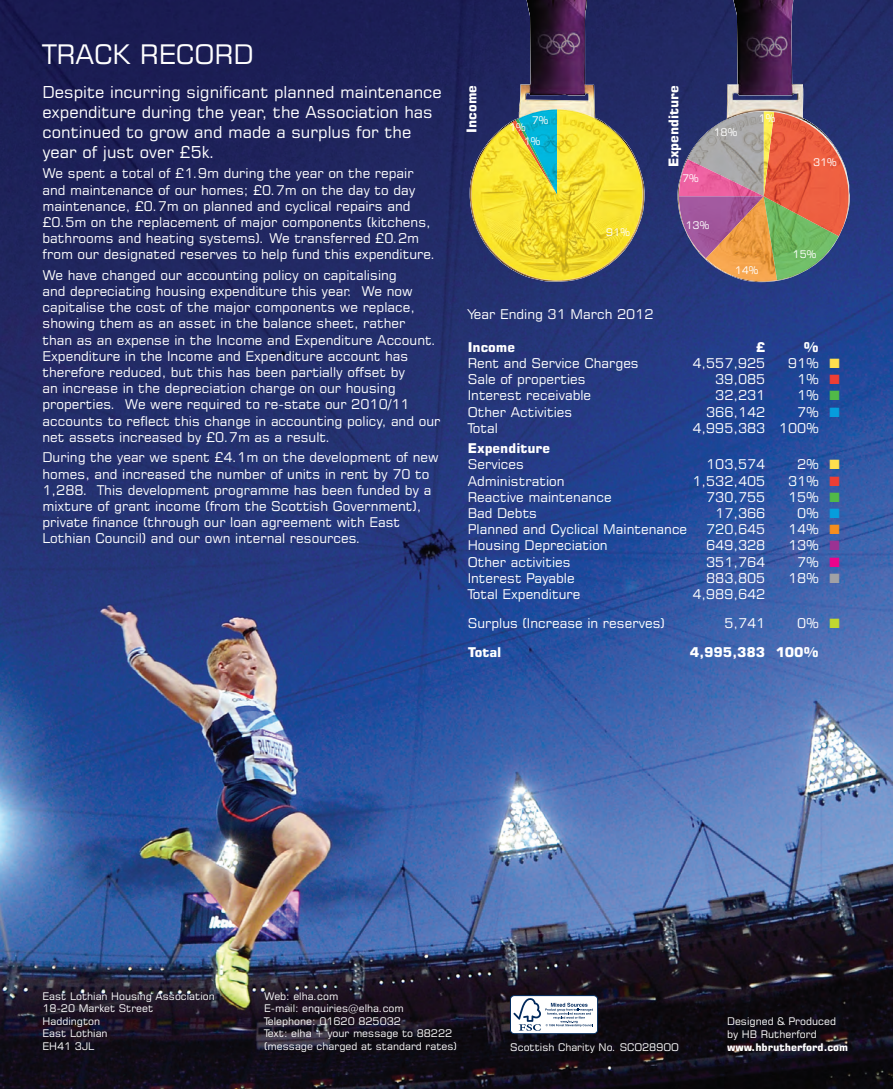
<style>
.page{position:relative;width:893px;height:1089px;background:#fff}
.page>*{position:absolute;margin:0;border:0;box-sizing:border-box;transform-origin:0 0}
.t1{font:27px "Square 721 BT";color:#fff}
.t2{font:16.5px/19.8px "Square 721 BT";color:#fff}
.t3{font:13.5px/16.2px "Square 721 BT";color:#fff}
.t4{font:700 13.5px "Square 721 BT";color:#fff}
.t5{font:10.5px/12.6px "Square 721 BT";color:#fff}
.t6{font:700 10.5px "Square 721 BT";color:#fff}
.s1{color:#ffe04e}
.s2{color:#ee3e34}
.s3{color:#51b948}
.s4{color:#069ddc}
.s5{color:#f68e1e}
.s6{color:#9c3293}
.s7{color:#ed028c}
.s8{color:#a1a1a5}
.s9{color:#c1d72f}
</style>
<div class="page">
<img style="left:0;top:0;width:893px;height:1089px">
<img style="left:677px;top:0;width:174px;height:282px">
<img style="left:688px;top:111px;width:86px;height:48px">
<img style="left:679px;top:159px;width:85px;height:99px">
<img style="left:706px;top:196px;width:71px;height:85px">
<img style="left:764px;top:236px;width:75px;height:44px">
<img style="left:764px;top:112px;width:90px;height:124px">
<div style="left:510px;top:995px;width:88px;height:38px;background:#fff;border-radius:4px"></div>
<div style="left:510px;top:995px;width:88px;height:38px;border:1px solid #00295c;border-radius:4px"></div>
<svg style="left:513px;top:998px;width:80px;height:32px"></svg>
<img style="left:470px;top:0;width:175px;height:282px">
<img style="left:472px;top:109px;width:170px;height:171px">
<h1 class="t1" style="left:43px;top:45px;width:213px">TRACK RECORD</h1>
<p class="t2" style="left:43px;top:84px;width:401px">Despite incurring significant planned maintenance expenditure during the year, the Association has continued to grow and made a surplus for the year of just over £5k.</p>
<p class="t3" style="left:43px;top:166px;width:395px">We spent a total of £1.9m during the year on the repair and maintenance of our homes; £0.7m on the day to day maintenance, £0.7m on planned and cyclical repairs and £0.5m on the replacement of major components (kitchens, bathrooms and heating systems). We transferred £0.2m from our designated reserves to help fund this expenditure.</p>
<p class="t3" style="left:43px;top:268px;width:399px">We have changed our accounting policy on capitalising<br>and depreciating housing expenditure this year. We now capitalise the cost of the major components we replace, showing them as an asset in the balance sheet, rather<br>than as an expense in the Income and Expenditure Account.<br>Expenditure in the Income and Expenditure account has therefore reduced, but this has been partially offset by<br>an increase in the depreciation charge on our housing properties. We were required to re-state our 2010/11 accounts to reflect this change in accounting policy, and our net assets increased by £0.7m as a result.</p>
<p class="t3" style="left:43px;top:450px;width:398px">During the year we spent £4.1m on the development of new homes, and increased the number of units in rent by 70 to 1,288. This development programme has been funded by a mixture of grant income (from the Scottish Government), private finance (through our loan agreement with East Lothian Council) and our own internal resources.</p>
<p class="t4" style="left:467px;top:133px;width:49px;rotate:-90deg">Income</p>
<p class="t4" style="left:669px;top:167px;width:84px;rotate:-90deg">Expenditure</p>
<p class="t5" style="left:532px;top:114px;width:18px">7%</p>
<p class="t5" style="left:524px;top:121px;width:18px;line-height:13.6px;text-indent:-15px">1%<br>1%</p>
<p class="t5" style="left:682px;top:173px;width:18px">7%</p>
<p class="t5" style="left:713px;top:127px;width:25px">18%</p>
<p class="t5" style="left:606px;top:227px;width:25px">91%</p>
<p class="t5" style="left:685px;top:220px;width:25px">13%</p>
<p class="t5" style="left:759px;top:112px;width:18px">1%</p>
<p class="t5" style="left:735px;top:265px;width:25px">14%</p>
<p class="t5" style="left:813px;top:157px;width:25px">31%</p>
<p class="t5" style="left:793px;top:248px;width:25px">15%</p>
<p class="t3" style="left:468px;top:307px;width:187px">Year Ending 31 March 2012</p>
<p class="t4" style="left:468px;top:342px;width:49px">Income</p>
<p class="t4" style="left:756px;top:342px;width:11px">£</p>
<p class="t4" style="left:804px;top:342px;width:16px">%</p>
<p class="t3" style="left:468px;top:356px;width:173px">Rent and Service Charges</p>
<p class="t3" style="left:692px;top:356px;width:75px">4,557,925</p>
<p class="t3" style="left:788px;top:356px;width:53px">91% <span class="s1">■</span></p>
<p class="t3" style="left:468px;top:372px;width:120px">Sale of properties</p>
<p class="t3" style="left:715px;top:372px;width:52px">39,085</p>
<p class="t3" style="left:797px;top:372px;width:44px">1% <span class="s2">■</span></p>
<p class="t3" style="left:468px;top:388px;width:125px">Interest receivable</p>
<p class="t3" style="left:715px;top:388px;width:52px">32,231</p>
<p class="t3" style="left:797px;top:388px;width:44px">1% <span class="s3">■</span></p>
<p class="t3" style="left:468px;top:405px;width:106px">Other Activities</p>
<p class="t3" style="left:706px;top:405px;width:61px">366,142</p>
<p class="t3" style="left:797px;top:405px;width:44px">7% <span class="s4">■</span></p>
<p class="t3" style="left:468px;top:421px;width:32px">Total</p>
<p class="t3" style="left:692px;top:421px;width:128px">4,995,383 100%</p>
<p class="t4" style="left:468px;top:443px;width:84px">Expenditure</p>
<p class="t3" style="left:468px;top:457px;width:58px">Services</p>
<p class="t3" style="left:706px;top:457px;width:61px">103,574</p>
<p class="t3" style="left:797px;top:457px;width:44px">2% <span class="s1">■</span></p>
<p class="t3" style="left:468px;top:474px;width:98px">Administration</p>
<p class="t3" style="left:692px;top:474px;width:75px">1,532,405</p>
<p class="t3" style="left:788px;top:474px;width:53px">31% <span class="s2">■</span></p>
<p class="t3" style="left:468px;top:490px;width:145px">Reactive maintenance</p>
<p class="t3" style="left:706px;top:490px;width:61px">730,755</p>
<p class="t3" style="left:788px;top:490px;width:53px">15% <span class="s3">■</span></p>
<p class="t3" style="left:468px;top:506px;width:71px">Bad Debts</p>
<p class="t3" style="left:715px;top:506px;width:52px">17,366</p>
<p class="t3" style="left:797px;top:506px;width:44px">0% <span class="s4">■</span></p>
<p class="t3" style="left:468px;top:522px;width:221px">Planned and Cyclical Maintenance</p>
<p class="t3" style="left:706px;top:522px;width:61px">720,645</p>
<p class="t3" style="left:788px;top:522px;width:53px">14% <span class="s5">■</span></p>
<p class="t3" style="left:468px;top:538px;width:141px">Housing Depreciation</p>
<p class="t3" style="left:706px;top:538px;width:61px">649,328</p>
<p class="t3" style="left:788px;top:538px;width:53px">13% <span class="s6">■</span></p>
<p class="t3" style="left:468px;top:555px;width:104px">Other activities</p>
<p class="t3" style="left:706px;top:555px;width:61px">351,764</p>
<p class="t3" style="left:797px;top:555px;width:44px">7% <span class="s7">■</span></p>
<p class="t3" style="left:468px;top:571px;width:109px">Interest Payable</p>
<p class="t3" style="left:706px;top:571px;width:61px">883,805</p>
<p class="t3" style="left:788px;top:571px;width:53px">18% <span class="s8">■</span></p>
<p class="t3" style="left:468px;top:587px;width:114px">Total Expenditure</p>
<p class="t3" style="left:692px;top:587px;width:75px">4,989,642</p>
<p class="t3" style="left:468px;top:616px;width:199px">Surplus (Increase in reserves)</p>
<p class="t3" style="left:724px;top:616px;width:43px">5,741</p>
<p class="t3" style="left:797px;top:616px;width:44px">0% <span class="s9">■</span></p>
<p class="t4" style="left:468px;top:647px;width:35px">Total</p>
<p class="t4" style="left:690px;top:647px;width:130px">4,995,383 100%</p>
<p class="t5" style="left:43px;top:990px;width:174px">East Lothian Housing Association<br>18-20 Market Street<br>Haddington<br>East Lothian<br>EH41 3JL</p>
<p class="t5" style="left:264px;top:990px;width:194px">Web: elha.com<br>E-mail: enquiries@elha.com<br>Telephone: 01620 825032<br>Text: elha + your message to 88222 (message charged at standard rates)</p>
<p class="t5" style="left:510px;top:1041px;width:170px">Scottish Charity No. SCO289OO</p>
<p class="t5" style="left:727px;top:1016px;width:110px">Designed &amp; Produced by HB Rutherford</p>
<p class="t6" style="left:727px;top:1043px;width:123px">www.hbrutherford.com</p>
</div>
